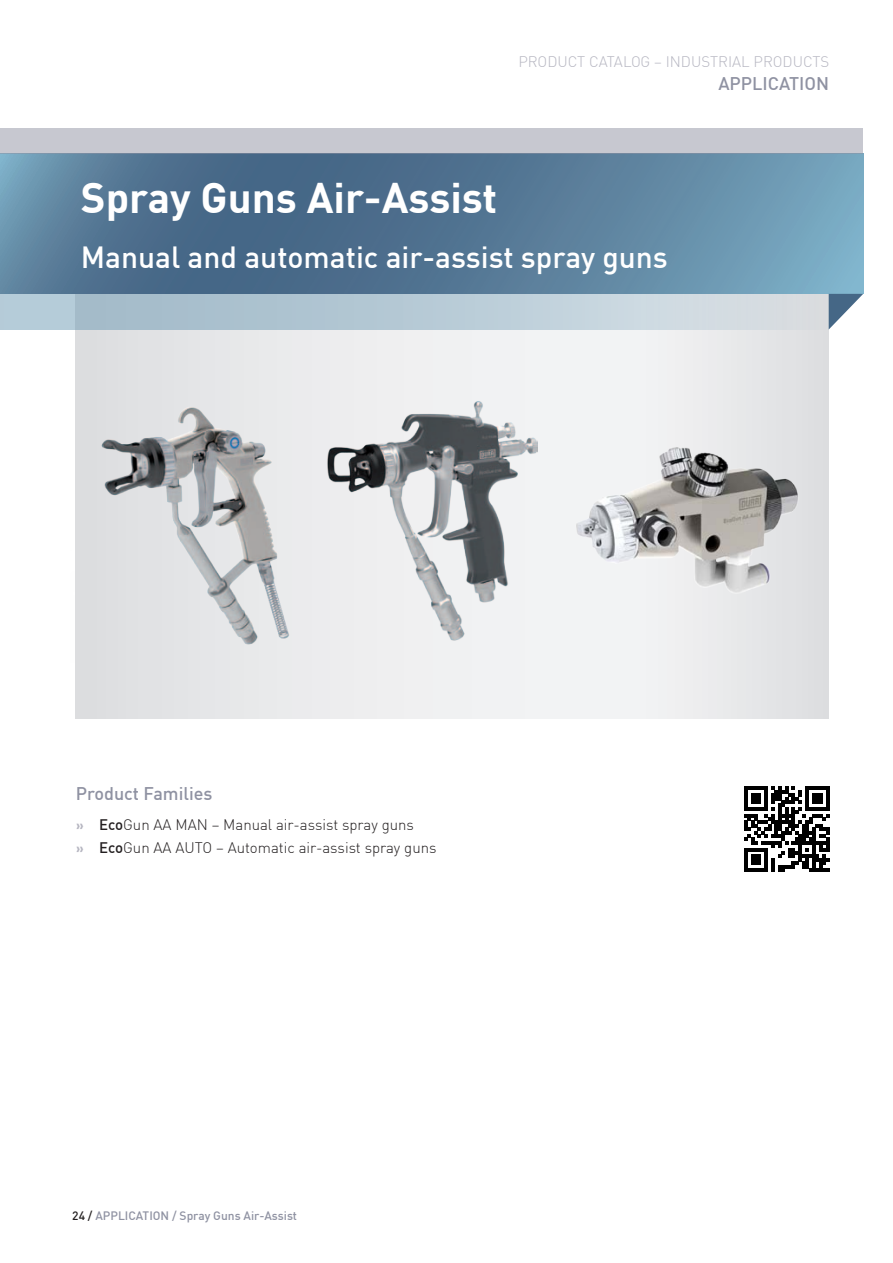
<style>
.page{position:relative;width:893px;height:1263px;background:#fff}
.page>*{position:absolute;margin:0;border:0;box-sizing:border-box;transform-origin:0 0}
.titul-G2{font:700 42px "DIN Offc Pro";color:#fff}
.subtitul-G2{font:500 30px "DIN Offc Pro";color:#fff}
.nadpis_kapitol{font:500 18px "DIN Offc Pro";color:#8f92a2}
.odrazky{font:300 15px "DIN Offc Pro";color:#231f20}
.t1{font:300 15px "DIN Offc Pro";color:#b6b6c1}
.t2{font:500 12px "DIN Offc Pro";color:#8f92a2}
.s1{font-family:"Univers";font-weight:700;color:#b6b6c1}
.s2{font-weight:500}
.s3{color:#231f20}
</style>
<div class="page">
<svg style="left:76px;top:330px;width:752px;height:389px"></svg>
<svg style="left:0;top:153px;width:863px;height:141px;background:#597f9b"></svg>
<div style="left:0;top:128px;width:863px;height:25px;background:#c7c8d0"></div>
<svg style="left:0;top:294px;width:829px;height:36px;background:#bbccd7"></svg>
<svg style="left:829px;top:294px;width:34px;height:35px"></svg>
<svg style="left:744px;top:787px;width:85px;height:85px"></svg>
<img style="left:75px;top:335px;width:248px;height:379px">
<img style="left:325px;top:355px;width:212px;height:317px">
<img style="left:551px;top:381px;width:274px;height:278px">
<p class="t1" style="left:518px;top:50px;width:312px">PRODUCT CATALOG – INDUSTRIAL PRODUCTS</p>
<p class="nadpis_kapitol" style="left:718px;top:69px;width:112px">APPLICATION</p>
<p class="titul-G2" style="left:81px;top:163px;width:418px">Spray Guns Air-Assist</p>
<p class="subtitul-G2" style="left:81px;top:233px;width:588px">Manual and automatic air-assist spray guns</p>
<p class="nadpis_kapitol" style="left:76px;top:779px;width:138px">Product Families</p>
<p class="odrazky" style="left:76px;top:813px;width:340px"><span class="s1">»</span> <span class="s2">Eco</span>Gun AA MAN – Manual air-assist spray guns</p>
<p class="odrazky" style="left:76px;top:836px;width:362px"><span class="s1">»</span> <span class="s2">Eco</span>Gun AA AUTO – Automatic air-assist spray guns</p>
<p class="t2" style="left:72px;top:1206px;width:226px"><span class="s3">24 /</span> APPLICATION / Spray Guns Air-Assist</p>
</div>
